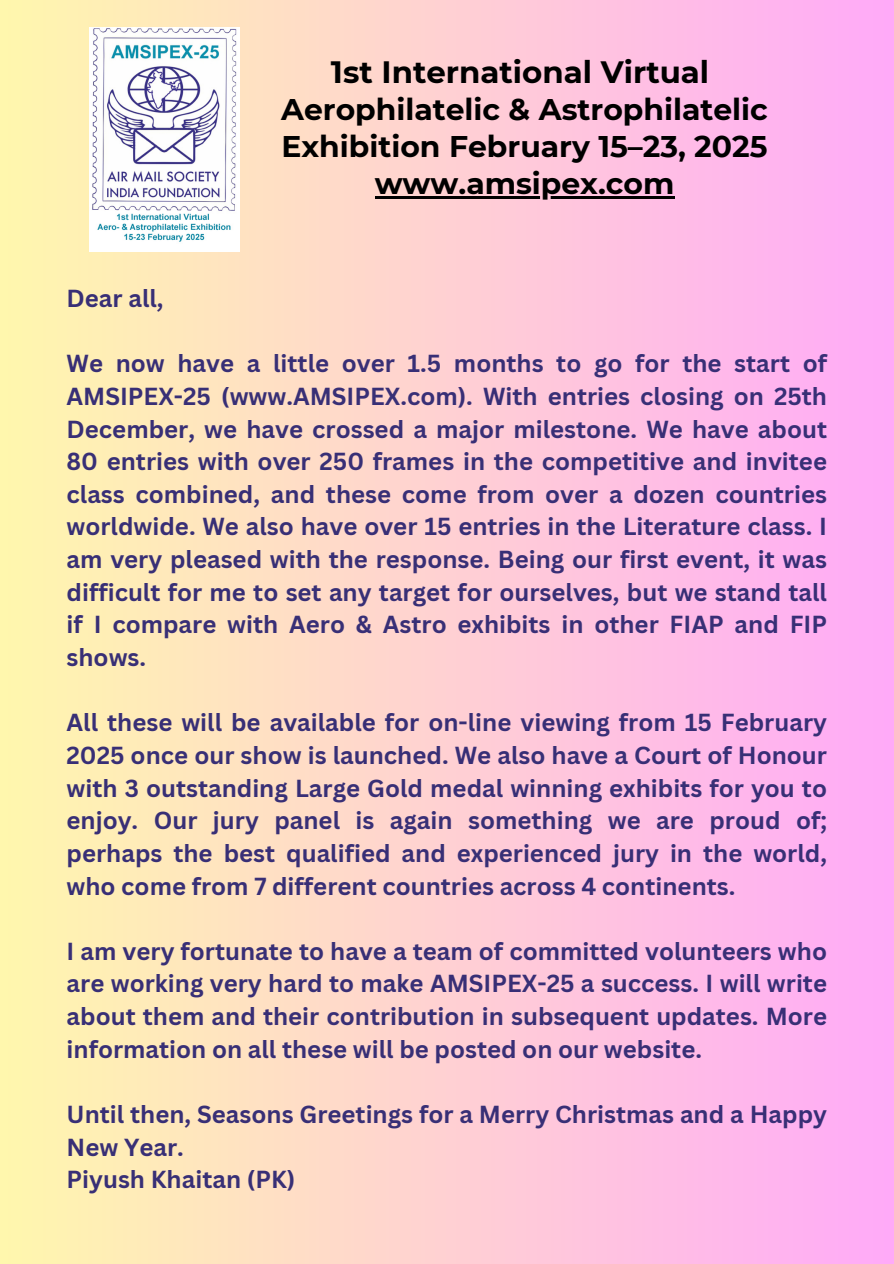
<style>
.page{position:relative;width:894px;height:1264px;background:#fff}
.page>*{position:absolute;margin:0;border:0;box-sizing:border-box;transform-origin:0 0}
.t1{font:700 30.75px "Montserrat";color:#000}
.t2{font:700 29.85px/37.2px "Montserrat";color:#000}
.t3{font:700 24px/32.7px "Canva Sans";color:#382f76;text-align:justify}
</style>
<div class="page">
<div style="left:0;top:0;width:893px;height:1263px;background:linear-gradient(to right,#fff7ad,#ffaaf8)"></div>
<img style="left:89px;top:27px;width:150px;height:224px">
<hr style="left:374px;top:196px;width:300px;height:3px;background:#000">
<p class="t3" style="left:67px;top:281px;width:98px">Dear all,</p>
<p class="t1" style="left:331px;top:53px;width:379px">1st International Virtual</p>
<p class="t2" style="left:281px;top:91px;width:488px">Aerophilatelic &amp; Astrophilatelic<br>Exhibition February 15–23, 2025</p>
<h1 class="t2" style="left:374px;top:165px;width:301px">www.amsipex.com</h1>
<p class="t3" style="left:67px;top:346px;width:761px">We now have a little over 1.5 months to go for the start of AMSIPEX-25 (www.AMSIPEX.com). With entries closing on 25th December, we have crossed a major milestone. We have about 80 entries with over 250 frames in the competitive and invitee class combined, and these come from over a dozen countries worldwide. We also have over 15 entries in the Literature class. I am very pleased with the response. Being our first event, it was difficult for me to set any target for ourselves, but we stand tall if I compare with Aero &amp; Astro exhibits in other FIAP and FIP shows.</p>
<p class="t3" style="left:67px;top:705px;width:761px">All these will be available for on-line viewing from 15 February 2025 once our show is launched. We also have a Court of Honour with 3 outstanding Large Gold medal winning exhibits for you to enjoy. Our jury panel is again something we are proud of; perhaps the best qualified and experienced jury in the world, who come from 7 different countries across 4 continents.</p>
<p class="t3" style="left:67px;top:934px;width:761px">I am very fortunate to have a team of committed volunteers who are working very hard to make AMSIPEX-25 a success. I will write about them and their contribution in subsequent updates. More information on all these will be posted on our website.</p>
<p class="t3" style="left:67px;top:1097px;width:761px">Until then, Seasons Greetings for a Merry Christmas and a Happy<br>New Year.</p>
<p class="t3" style="left:67px;top:1162px;width:230px">Piyush Khaitan (PK)</p>
</div>
